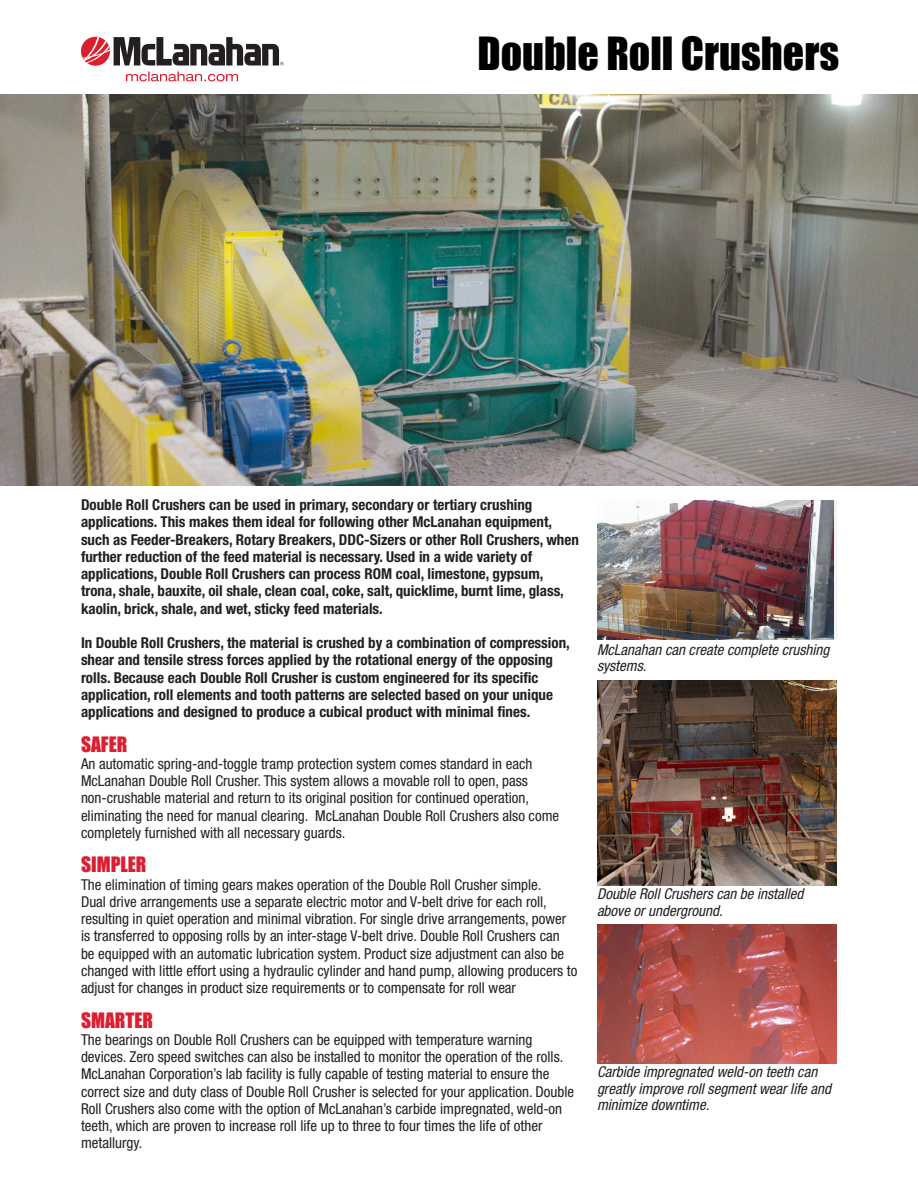
<style>
.page{position:relative;width:918px;height:1188px;background:#fff}
.page>*{position:absolute;margin:0;border:0;box-sizing:border-box;transform-origin:0 0}
.t1{font:42px "Impact";color:#000}
.t2{font:19.5px "Impact";color:#db1e30}
.t3{font:condensed 15px/17.2px "Helvetica Neue LT Std";color:#231f20}
.t4{font:700 condensed 15px/17.2px "Helvetica Neue LT Std";color:#231f20}
.t5{font:italic condensed 15px/16.5px "Helvetica Neue LT Std";color:#231f20}
</style>
<div class="page">
<img style="left:597px;top:924px;width:240px;height:140px">
<img style="left:597px;top:680px;width:240px;height:206px">
<img style="left:597px;top:501px;width:236px;height:139px">
<img style="left:0;top:94px;width:918px;height:392px">
<svg style="left:82px;top:37px;width:201px;height:44px"></svg>
<p class="t1" style="left:478px;top:21px;width:363px">Double Roll Crushers</p>
<p class="t4" style="left:81px;top:496px;width:453px">Double Roll Crushers can be used in primary, secondary or tertiary crushing</p>
<p class="t4" style="left:81px;top:513px;width:499px">applications. This makes them ideal for following other McLanahan equipment, such as Feeder-Breakers, Rotary Breakers, DDC-Sizers or other Roll Crushers, when further reduction of the feed material is necessary. Used in a wide variety of</p>
<p class="t4" style="left:81px;top:565px;width:484px">applications, Double Roll Crushers can process ROM coal, limestone, gypsum, trona, shale, bauxite, oil shale, clean coal, coke, salt, quicklime, burnt lime, glass, kaolin, brick, shale, and wet, sticky feed materials.</p>
<p class="t4" style="left:81px;top:634px;width:490px">In Double Roll Crushers, the material is crushed by a combination of compression, shear and tensile stress forces applied by the rotational energy of the opposing rolls. Because each Double Roll Crusher is custom engineered for its specific</p>
<p class="t4" style="left:81px;top:686px;width:474px">application, roll elements and tooth patterns are selected based on your unique applications and designed to produce a cubical product with minimal fines.</p>
<p class="t2" style="left:81px;top:729px;width:48px">SAFER</p>
<p class="t3" style="left:81px;top:755px;width:453px">An automatic spring-and-toggle tramp protection system comes standard in each</p>
<p class="t3" style="left:81px;top:772px;width:480px">McLanahan Double Roll Crusher. This system allows a movable roll to open, pass non-crushable material and return to its original position for continued operation, eliminating the need for manual clearing. McLanahan Double Roll Crushers also come completely furnished with all necessary guards.</p>
<p class="t2" style="left:81px;top:850px;width:67px">SIMPLER</p>
<p class="t3" style="left:81px;top:876px;width:498px">The elimination of timing gears makes operation of the Double Roll Crusher simple.<br>Dual drive arrangements use a separate electric motor and V-belt drive for each roll, resulting in quiet operation and minimal vibration. For single drive arrangements, power is transferred to opposing rolls by an inter-stage V-belt drive. Double Roll Crushers can<br>be equipped with an automatic lubrication system. Product size adjustment can also be changed with little effort using a hydraulic cylinder and hand pump, allowing producers to adjust for changes in product size requirements or to compensate for roll wear</p>
<p class="t2" style="left:81px;top:1005px;width:74px">SMARTER</p>
<p class="t3" style="left:81px;top:1031px;width:453px">The bearings on Double Roll Crushers can be equipped with temperature warning</p>
<p class="t3" style="left:81px;top:1048px;width:495px">devices. Zero speed switches can also be installed to monitor the operation of the rolls.<br>McLanahan Corporation’s lab facility is fully capable of testing material to ensure the correct size and duty class of Double Roll Crusher is selected for your application. Double Roll Crushers also come with the option of McLanahan’s carbide impregnated, weld-on</p>
<p class="t3" style="left:81px;top:1117px;width:463px">teeth, which are proven to increase roll life up to three to four times the life of other metallurgy.</p>
<p class="t5" style="left:597px;top:642px;width:234px">McLanahan can create complete crushing systems.</p>
<p class="t5" style="left:597px;top:886px;width:208px">Double Roll Crushers can be installed above or underground.</p>
<p class="t5" style="left:597px;top:1064px;width:236px">Carbide impregnated weld-on teeth can greatly improve roll segment wear life and minimize downtime.</p>
</div>
